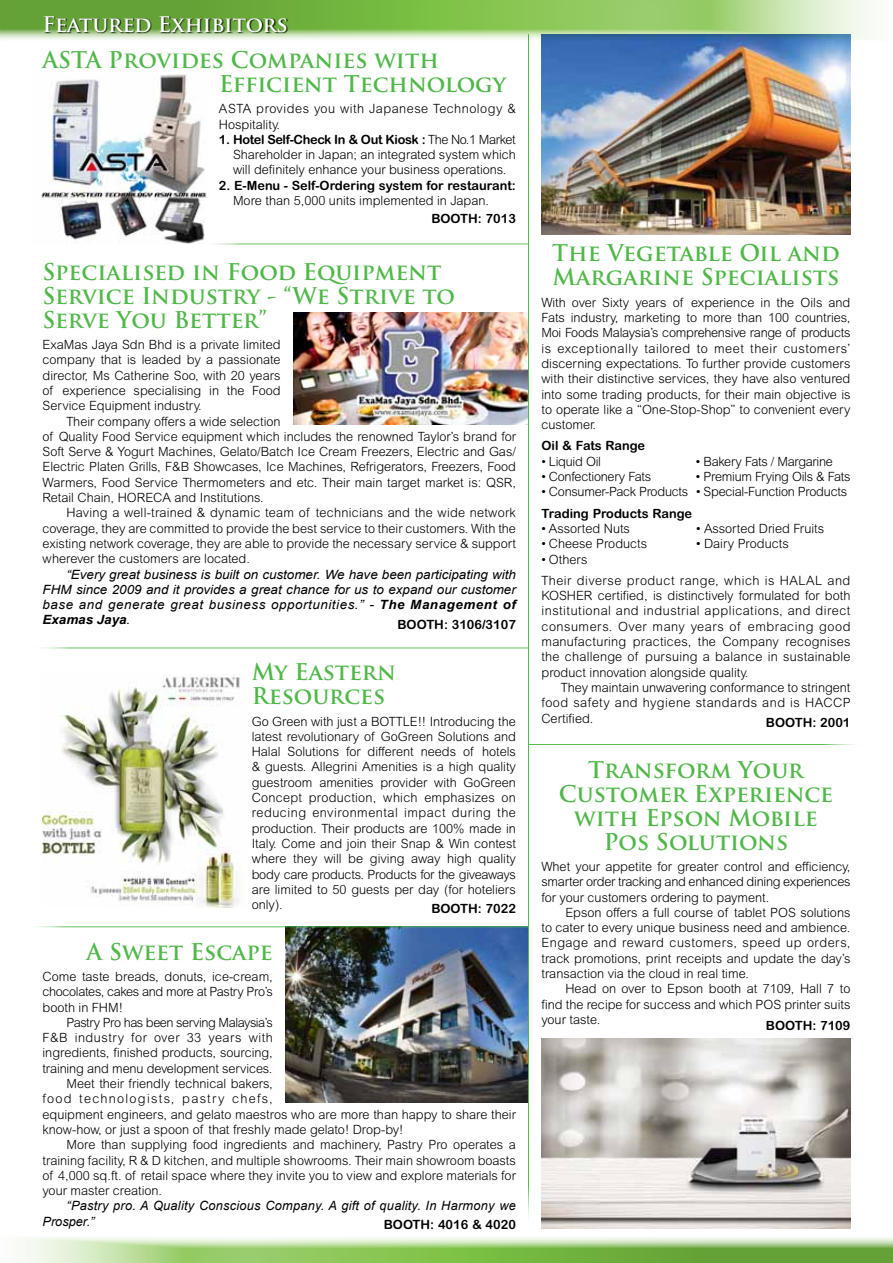
<style>
.page{position:relative;width:893px;height:1263px;background:#fff}
.page>*{position:absolute;margin:0;border:0;box-sizing:border-box;transform-origin:0 0}
.t1{font:700 22.5px/24px "Trajan Pro";color:#50b848}
.t2{font:700 21px "Trajan Pro";letter-spacing:-.005em;color:#fff}
.t3{font:300 12.75px/15.3px "Arial Rounded MT Pro";color:#000;text-align:justify}
.t4{font:italic 12.75px/15.3px "Arial";letter-spacing:.02em;color:#000;text-align:justify;scale:1.05 1}
.t5{font:700 12.75px "Arial Rounded MT Pro";color:#000}
.t6{font:300 12.75px/15.3px "Arial Rounded MT Pro";letter-spacing:.04em;color:#000}
.t7{font:300 12.75px "Arial Rounded MT Pro";letter-spacing:-.02em;color:#000}
.t8{font:italic 12.75px/15.3px "Arial";letter-spacing:.02em;color:#000}
.t9{font:300 12.75px "Arial Rounded MT Pro";letter-spacing:-.035em;color:#000}
.t10{font:300 12.75px "Arial Rounded MT Pro";letter-spacing:.1em;color:#000}
.s1{font-weight:700}
</style>
<div class="page">
<svg style="left:21px;top:1237px;width:872px;height:26px;background:#a6ce84"></svg>
<svg style="left:0;top:0;width:872px;height:42px;background:#9fcc7a"></svg>
<img style="left:293px;top:312px;width:235px;height:113px">
<img style="left:286px;top:927px;width:242px;height:176px">
<img style="left:43px;top:675px;width:198px;height:232px">
<img style="left:541px;top:34px;width:309px;height:200px">
<hr style="left:528px;top:34px;width:1px;height:1195px;background:#50b848">
<hr style="left:529px;top:744px;width:337px;height:1px;background:#50b848">
<hr style="left:28px;top:648px;width:500px;height:1px;background:#50b848">
<hr style="left:23px;top:926px;width:505px;height:1px;background:#50b848">
<hr style="left:198px;top:244px;width:330px;height:1px;background:#50b848">
<div style="left:44px;top:16px;width:244px;height:18px;background:#000;opacity:.75"></div>
<img style="left:41px;top:74px;width:167px;height:170px">
<img style="left:541px;top:1038px;width:309px;height:191px">
<h2 class="t2" style="left:43px;top:11px;width:247px">Featured Exhibitors</h2>
<h1 class="t1" style="left:219px;top:48px;width:290px;text-indent:-176px">ASTA Provides Companies with<br>Efficient Technology</h1>
<p class="t6" style="left:219px;top:102px;width:298px">ASTA provides you with Japanese Technology &amp;<br>Hospitality.</p>
<p class="t3" style="left:233px;top:132px;width:284px;text-indent:-14px"><span class="s1">1. Hotel Self-Check In &amp; Out Kiosk :</span> The No.1 Market Shareholder in Japan; an integrated system which will definitely enhance your business operations.</p>
<p class="t5" style="left:219px;top:177px;width:298px">2. E-Menu - Self-Ordering system for restaurant:</p>
<p class="t3" style="left:233px;top:193px;width:258px">More than 5,000 units implemented in Japan.</p>
<p class="t5" style="left:431px;top:211px;width:86px">BOOTH: 7013</p>
<h1 class="t1" style="left:43px;top:260px;width:414px">Specialised in Food Equipment<br>Service Industry - ‘‘We Strive to<br>Serve You Better’’</h1>
<p class="t3" style="left:43px;top:337px;width:240px">ExaMas Jaya Sdn Bhd is a private limited company that is leaded by a passionate director, Ms Catherine Soo, with 20 years of experience specialising in the Food Service Equipment industry.</p>
<p class="t3" style="left:43px;top:414px;width:475px;text-align:left;text-indent:24px">Their company offers a wide selection<br>of Quality Food Service equipment which includes the renowned Taylor’s brand for Soft Serve &amp; Yogurt Machines, Gelato/Batch Ice Cream Freezers, Electric and Gas/ Electric Platen Grills, F&amp;B Showcases, Ice Machines, Refrigerators, Freezers, Food Warmers, Food Service Thermometers and etc. Their main target market is: QSR, Retail Chain, HORECA and Institutions.</p>
<p class="t3" style="left:43px;top:506px;width:475px;text-indent:24px">Having a well-trained &amp; dynamic team of technicians and the wide network coverage, they are committed to provide the best service to their customers. With the existing network coverage, they are able to provide the necessary service &amp; support wherever the customers are located.</p>
<p class="t4" style="left:43px;top:567px;width:452px;text-indent:24px">“Every great business is built on customer. We have been participating with FHM since 2009 and it provides a great chance for us to expand our customer base and generate great business opportunities.” - <span class="s1">The Management of Examas Jaya</span>.</p>
<p class="t5" style="left:397px;top:617px;width:120px">BOOTH: 3106/3107</p>
<h1 class="t1" style="left:252px;top:660px;width:146px">My Eastern<br>Resources</h1>
<p class="t3" style="left:252px;top:714px;width:266px">Go Green with just a BOTTLE!! Introducing the latest revolutionary of GoGreen Solutions and Halal Solutions for different needs of hotels &amp; guests. Allegrini Amenities is a high quality guestroom amenities provider with GoGreen Concept production, which emphasizes on reducing environmental impact during the production. Their products are 100% made in Italy. Come and join their Snap &amp; Win contest where they will be giving away high quality body care products. Products for the giveaways are limited to 50 guests per day (for hoteliers only).</p>
<p class="t5" style="left:431px;top:900px;width:86px">BOOTH: 7022</p>
<h1 class="t1" style="left:86px;top:940px;width:188px">A Sweet Escape</h1>
<p class="t3" style="left:43px;top:969px;width:232px">Come taste breads, donuts, ice-cream, chocolates, cakes and more at Pastry Pro’s booth in FHM!</p>
<p class="t9" style="left:67px;top:1015px;width:208px">Pastry Pro has been serving Malaysia’s</p>
<p class="t6" style="left:43px;top:1030px;width:232px">F&amp;B industry for over 33 years with</p>
<p class="t3" style="left:43px;top:1046px;width:232px">ingredients, finished products, sourcing,</p>
<p class="t3" style="left:43px;top:1061px;width:231px">training and menu development services.</p>
<p class="t3" style="left:67px;top:1076px;width:208px">Meet their friendly technical bakers,</p>
<p class="t10" style="left:43px;top:1091px;width:232px">food technologists, pastry chefs,</p>
<p class="t3" style="left:43px;top:1107px;width:475px">equipment engineers, and gelato maestros who are more than happy to share their</p>
<p class="t3" style="left:43px;top:1122px;width:363px">know-how, or just a spoon of that freshly made gelato! Drop-by!</p>
<p class="t3" style="left:67px;top:1137px;width:451px">More than supplying food ingredients and machinery, Pastry Pro operates a</p>
<p class="t3" style="left:43px;top:1153px;width:475px">training facility, R &amp; D kitchen, and multiple showrooms. Their main showroom boasts</p>
<p class="t3" style="left:43px;top:1168px;width:475px">of 4,000 sq.ft. of retail space where they invite you to view and explore materials for</p>
<p class="t3" style="left:43px;top:1183px;width:121px">your master creation.</p>
<p class="t8" style="left:43px;top:1198px;width:475px;text-indent:24px">“Pastry pro. A Quality Conscious Company. A gift of quality. In Harmony we<br>Prosper.”</p>
<p class="t5" style="left:384px;top:1217px;width:134px">BOOTH: 4016 &amp; 4020</p>
<h1 class="t1" style="left:552px;top:241px;width:289px">The Vegetable Oil and<br>Margarine Specialists</h1>
<p class="t3" style="left:541px;top:295px;width:311px">With over Sixty years of experience in the Oils and Fats industry, marketing to more than 100 countries, Moi Foods Malaysia’s comprehensive range of products is exceptionally tailored to meet their customers’ discerning expectations. To further provide customers with their distinctive services, they have also ventured into some trading products, for their main objective is to operate like a “One-Stop-Shop” to convenient every customer.</p>
<p class="t5" style="left:541px;top:438px;width:105px">Oil &amp; Fats Range</p>
<p class="t7" style="left:541px;top:454px;width:61px">• Liquid Oil</p>
<p class="t7" style="left:696px;top:454px;width:138px">• Bakery Fats / Margarine</p>
<p class="t7" style="left:541px;top:469px;width:111px">• Confectionery Fats</p>
<p class="t7" style="left:696px;top:469px;width:156px">• Premium Frying Oils &amp; Fats</p>
<p class="t7" style="left:541px;top:484px;width:307px">• Consumer-Pack Products • Special-Function Products</p>
<p class="t5" style="left:541px;top:505px;width:152px">Trading Products Range</p>
<p class="t3" style="left:541px;top:521px;width:90px">• Assorted Nuts</p>
<p class="t3" style="left:696px;top:521px;width:130px">• Assorted Dried Fruits</p>
<p class="t3" style="left:541px;top:537px;width:107px">• Cheese Products</p>
<p class="t3" style="left:696px;top:537px;width:94px">• Dairy Products</p>
<p class="t6" style="left:541px;top:549px;width:310px;line-height:21.3px">• Others<br>Their diverse product range, which is HALAL and</p>
<p class="t3" style="left:541px;top:588px;width:311px">KOSHER certified, is distinctively formulated for both institutional and industrial applications, and direct consumers. Over many years of embracing good manufacturing practices, the Company recognises the challenge of pursuing a balance in sustainable product innovation alongside quality.</p>
<p class="t3" style="left:541px;top:680px;width:311px;text-indent:19px">They maintain unwavering conformance to stringent food safety and hygiene standards and is HACCP Certified.</p>
<p class="t5" style="left:766px;top:715px;width:86px">BOOTH: 2001</p>
<h1 class="t1" style="left:559px;top:758px;width:276px;text-align:center">Transform Your<br>Customer Experience with Epson Mobile<br>Pos Solutions</h1>
<p class="t3" style="left:541px;top:859px;width:311px">Whet your appetite for greater control and efficiency, smarter order tracking and enhanced dining experiences for your customers ordering to payment.</p>
<p class="t3" style="left:541px;top:905px;width:311px;text-indent:24px">Epson offers a full course of tablet POS solutions to cater to every unique business need and ambience.<br>Engage and reward customers, speed up orders, track promotions, print receipts and update the day’s transaction via the cloud in real time.</p>
<p class="t3" style="left:541px;top:982px;width:310px;text-indent:24px">Head on over to Epson booth at 7109, Hall 7 to find the recipe for success and which POS printer suits your taste.</p>
<p class="t5" style="left:766px;top:1018px;width:86px">BOOTH: 7109</p>
</div>
